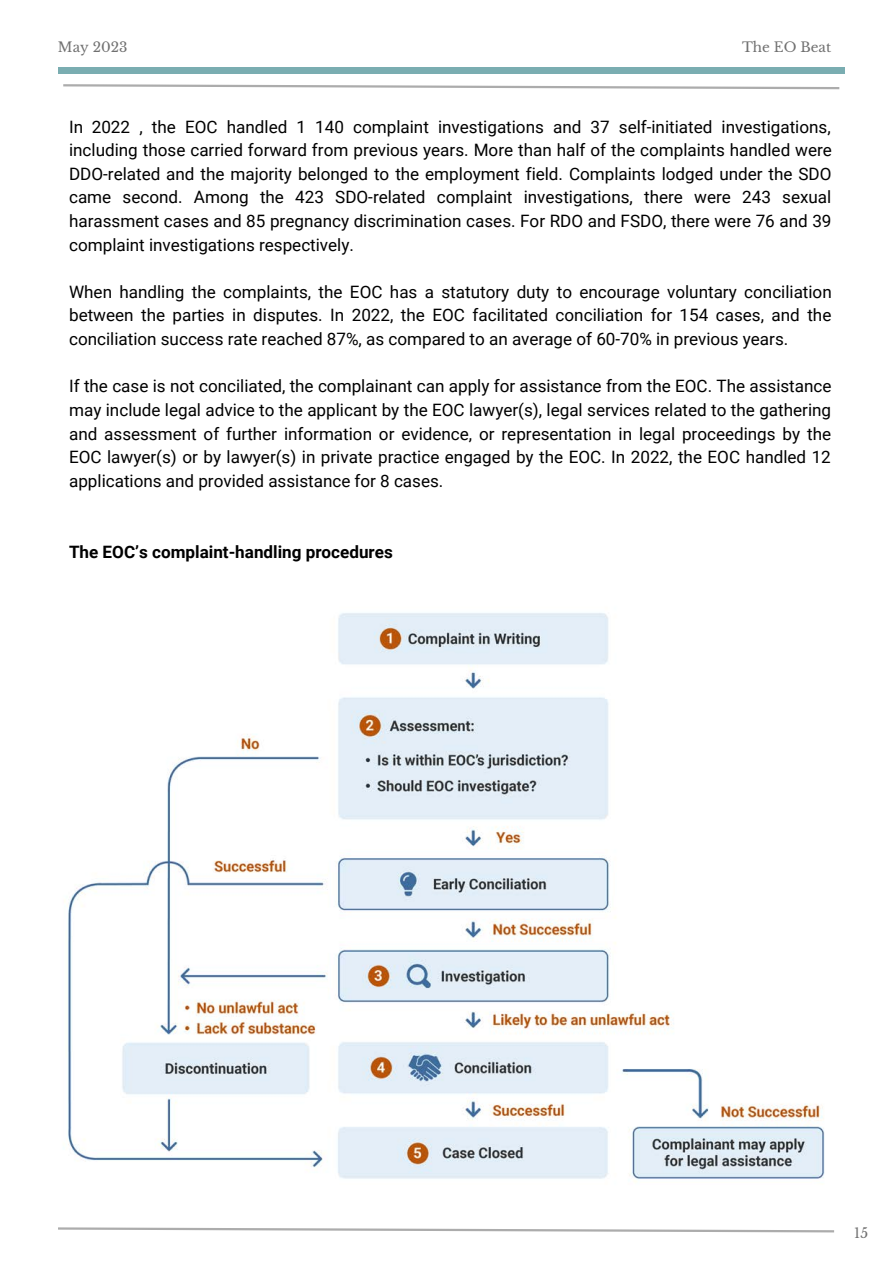
<style>
.page{position:relative;width:893px;height:1264px;background:#fff}
.page>*{position:absolute;margin:0;border:0;box-sizing:border-box;transform-origin:0 0}
.t1{font:17.1px/23.5px "Roboto";color:#000;text-align:justify}
.t2{font:700 17.1px "Roboto";color:#000}
.t3{font:13.65px "Libre Baskerville";color:#707070}
.t4{font:13.5px "Libre Baskerville";color:#707070}
</style>
<div class="page">
<div style="left:58px;top:67px;width:786px;height:6px;background:#7aadb1"></div>
<svg style="left:63px;top:84px;width:777px;height:6px"></svg>
<svg style="left:58px;top:1227px;width:776px;height:6px"></svg>
<img style="left:64px;top:613px;width:761px;height:569px">
<p class="t4" style="left:58px;top:39px;width:71px">May 2023</p>
<p class="t4" style="left:742px;top:39px;width:91px">The EO Beat</p>
<p class="t1" style="left:69px;top:115px;width:764px">In 2022 , the EOC handled 1 140 complaint investigations and 37 self-initiated investigations, including those carried forward from previous years. More than half of the complaints handled were DDO-related and the majority belonged to the employment field. Complaints lodged under the SDO came second. Among the 423 SDO-related complaint investigations, there were 243 sexual harassment cases and 85 pregnancy discrimination cases. For RDO and FSDO, there were 76 and 39 complaint investigations respectively.</p>
<p class="t1" style="left:69px;top:280px;width:764px">When handling the complaints, the EOC has a statutory duty to encourage voluntary conciliation between the parties in disputes. In 2022, the EOC facilitated conciliation for 154 cases, and the conciliation success rate reached 87%, as compared to an average of 60-70% in previous years.</p>
<p class="t1" style="left:69px;top:375px;width:763px">If the case is not conciliated, the complainant can apply for assistance from the EOC. The assistance may include legal advice to the applicant by the EOC lawyer(s), legal services related to the gathering and assessment of further information or evidence, or representation in legal proceedings by the EOC lawyer(s) or by lawyer(s) in private practice engaged by the EOC. In 2022, the EOC handled 12 applications and provided assistance for 8 cases.</p>
<p class="t2" style="left:69px;top:542px;width:325px">The EOC’s complaint-handling procedures</p>
<p class="t3" style="left:854px;top:1225px;width:15px">15</p>
</div>
